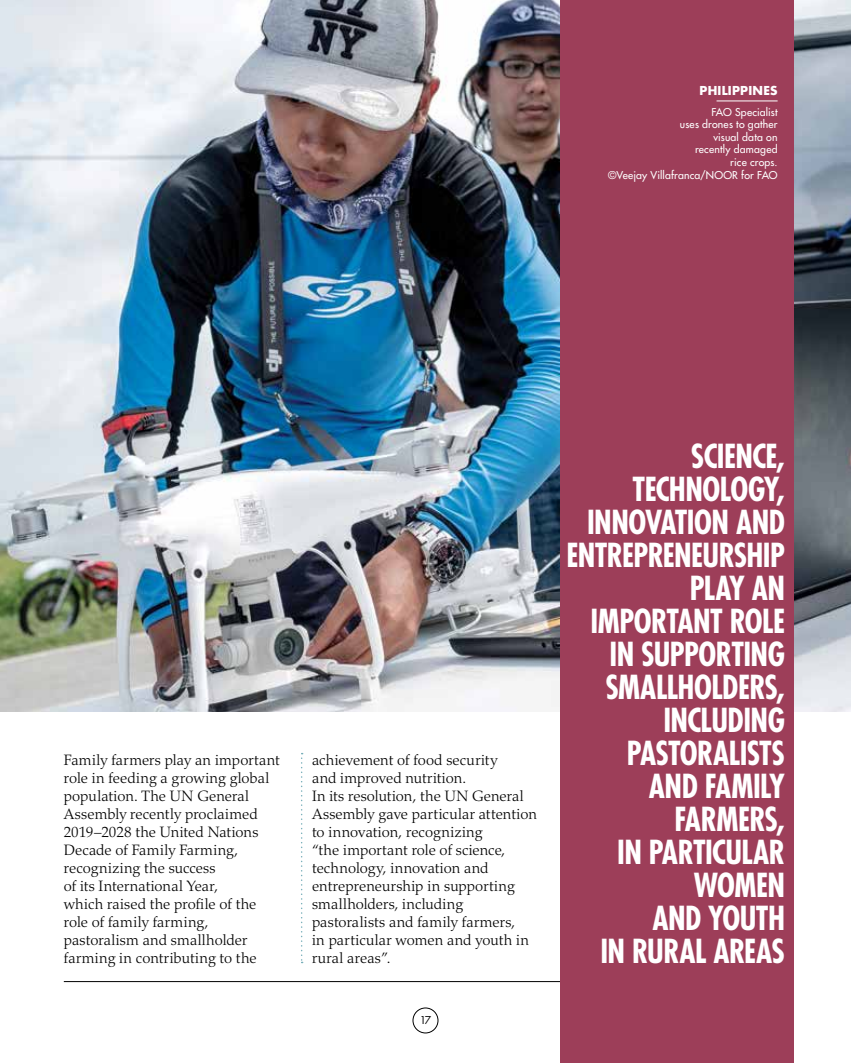
<style>
.page{position:relative;width:851px;height:1063px;background:#fff}
.page>*{position:absolute;margin:0;border:0;box-sizing:border-box;transform-origin:0 0}
.t1{font:700 condensed 32.25px/33px "Futura Std";letter-spacing:-.02em;color:#fff;text-align:right;scale:.95 1}
.t2{font:300 15px/18px "Palatino LT Std";color:#000}
.t3{font:700 12px "Futura Std";letter-spacing:.025em;color:#fff}
.t4{font:500 10.5px/12.6px "Futura Std";letter-spacing:.02em;color:#fff;text-align:right}
.t5{font:10.5px "Futura Std";color:#000}
</style>
<div class="page">
<div style="left:412px;top:1008px;width:26px;height:25px;border:1px solid #000;border-radius:50%"></div>
<hr style="left:64px;top:981px;width:729px;height:1px;background:#000">
<img style="left:0;top:0;width:850px;height:711px">
<svg style="left:301px;top:753px;width:1px;height:210px"></svg>
<div style="left:560px;top:0;width:233px;height:1063px;background:#9d3e59"></div>
<hr style="left:716px;top:101px;width:61px;height:1px;background:#fff">
<p class="t3" style="left:699px;top:82px;width:79px">PHILIPPINES</p>
<p class="t4" style="left:608px;top:106px;width:171px">FAO Specialist<br>uses drones to gather<br>visual data on<br>recently damaged<br>rice crops.<br>©Veejay Villafranca/NOOR for FAO</p>
<p class="t2" style="left:64px;top:751px;width:217px">Family farmers play an important role in feeding a growing global population. The UN General<br>Assembly recently proclaimed<br>2019–2028 the United Nations<br>Decade of Family Farming, recognizing the success<br>of its International Year,<br>which raised the profile of the role of family farming, pastoralism and smallholder farming in contributing to the</p>
<p class="t2" style="left:312px;top:751px;width:226px">achievement of food security<br>and improved nutrition.<br>In its resolution, the UN General<br>Assembly gave particular attention to innovation, recognizing<br>“the important role of science, technology, innovation and entrepreneurship in supporting smallholders, including pastoralists and family farmers,<br>in particular women and youth in rural areas”.</p>
<p class="t5" style="left:419px;top:1014px;width:13px">17</p>
<h1 class="t1" style="left:566px;top:440px;width:231px">SCIENCE,<br>TECHNOLOGY,<br>INNOVATION AND<br>ENTREPRENEURSHIP<br>PLAY AN<br>IMPORTANT ROLE<br>IN SUPPORTING<br>SMALLHOLDERS,<br>INCLUDING<br>PASTORALISTS<br>AND FAMILY<br>FARMERS,<br>IN PARTICULAR<br>WOMEN<br>AND YOUTH<br>IN RURAL AREAS</h1>
</div>
